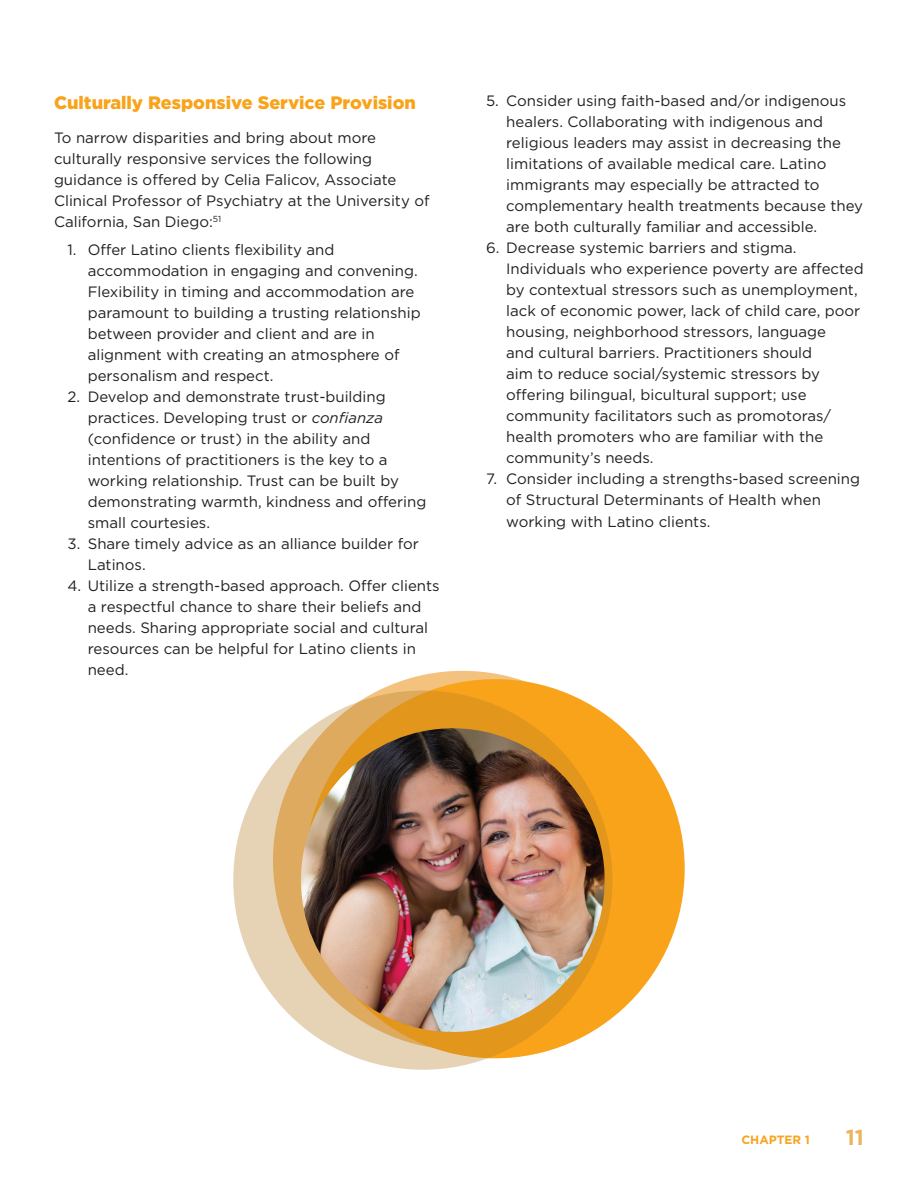
<style>
.page{position:relative;width:918px;height:1188px;background:#fff}
.page>*{position:absolute;margin:0;border:0;box-sizing:border-box;transform-origin:0 0}
.t1{font:700 21.6px "Gotham";color:#ebb45c}
.t2{font:900 18px "Gotham";color:#f9a31b}
.Paragraph{font:15px/21px "Gotham";color:#231f20}
.t3{font:700 12px "Gotham";color:#f9a31e}
.s1{font-style:italic}
</style>
<div class="page">
<div style="left:306px;top:679px;width:379px;height:379px;background:#f9a31b;border-radius:50%"></div>
<svg style="left:233px;top:691px;width:379px;height:379px;background:#e2b46c"></svg>
<img style="left:301px;top:728px;width:304px;height:304px;border-radius:152px">
<h2 class="t2" style="left:54px;top:90px;width:363px">Culturally Responsive Service Provision</h2>
<p class="Paragraph" style="left:54px;top:127px;width:377px">To narrow disparities and bring about more culturally responsive services the following guidance is offered by Celia Falicov, Associate Clinical Professor of Psychiatry at the University of California, San Diego:<sup>51</sup></p>
<p class="Paragraph" style="left:88px;top:239px;width:335px;text-indent:-20px">1. Offer Latino clients flexibility and accommodation in engaging and convening.<br>Flexibility in timing and accommodation are paramount to building a trusting relationship between provider and client and are in alignment with creating an atmosphere of personalism and respect.</p>
<p class="Paragraph" style="left:88px;top:386px;width:340px;text-indent:-20px">2. Develop and demonstrate trust-building practices. Developing trust or <span class="s1">confianza </span>(confidence or trust) in the ability and intentions of practitioners is the key to a working relationship. Trust can be built by demonstrating warmth, kindness and offering small courtesies.</p>
<p class="Paragraph" style="left:88px;top:533px;width:333px;text-indent:-20px">3. Share timely advice as an alliance builder for<br>Latinos.</p>
<p class="Paragraph" style="left:88px;top:575px;width:353px;text-indent:-20px">4. Utilize a strength-based approach. Offer clients a respectful chance to share their beliefs and needs. Sharing appropriate social and cultural resources can be helpful for Latino clients in need.</p>
<p class="Paragraph" style="left:506px;top:90px;width:358px;text-indent:-20px">5. Consider using faith-based and/or indigenous healers. Collaborating with indigenous and religious leaders may assist in decreasing the limitations of available medical care. Latino immigrants may especially be attracted to complementary health treatments because they are both culturally familiar and accessible.</p>
<p class="Paragraph" style="left:506px;top:237px;width:359px;text-indent:-20px">6. Decrease systemic barriers and stigma.<br>Individuals who experience poverty are affected by contextual stressors such as unemployment, lack of economic power, lack of child care, poor housing, neighborhood stressors, language<br>and cultural barriers. Practitioners should<br>aim to reduce social/systemic stressors by offering bilingual, bicultural support; use community facilitators such as promotoras/ health promoters who are familiar with the community’s needs.</p>
<p class="Paragraph" style="left:506px;top:468px;width:355px;text-indent:-20px">7. Consider including a strengths-based screening of Structural Determinants of Health when working with Latino clients.</p>
<p class="t3" style="left:741px;top:1131px;width:70px">CHAPTER 1</p>
<h1 class="t1" style="left:846px;top:1123px;width:20px">11</h1>
</div>
